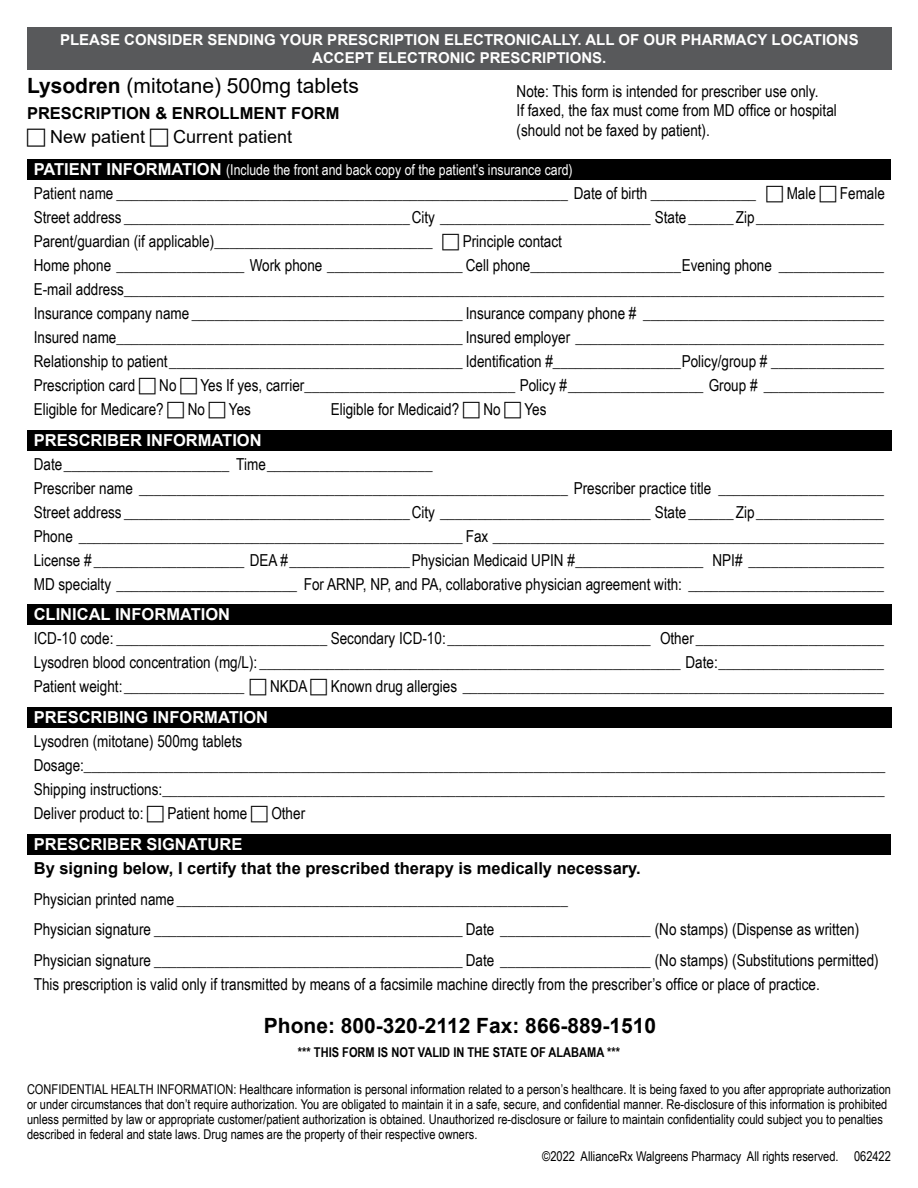
<style>
.page{position:relative;width:918px;height:1188px;background:#fff}
.page>*{position:absolute;margin:0;border:0;box-sizing:border-box;transform-origin:0 0}
.t1{font:700 21px "Arial";color:#000}
.t2{font:21px "Arial";color:#000}
.t3{font:18px "Arial";color:#000}
.t4{font:16.5px/24px "Arial Narrow";color:#000}
.t5{font:700 16.5px "Arial";color:#000}
.t6{font:700 16.5px "Arial";color:#fff}
.t7{font:700 15px/18px "Arial";color:#fff;text-align:center}
.t8{font:15px "Arial Narrow";color:#fff}
.t9{font:13.5px/15px "Arial Narrow";color:#000}
.t10{font:700 13.5px "Arial Narrow";color:#000}
.s1{font-weight:700}
.s2{font-family:"Arial";font-weight:700;font-size:16.5px}
</style>
<div class="page">
<div style="left:27px;top:604px;width:865px;height:20px;background:#000"></div>
<div style="left:27px;top:707px;width:865px;height:20px;background:#000"></div>
<div style="left:27px;top:834px;width:864px;height:20px;background:#000"></div>
<div style="left:27px;top:159px;width:864px;height:20px;background:#000"></div>
<div style="left:27px;top:430px;width:865px;height:20px;background:#000"></div>
<div style="left:27px;top:27px;width:865px;height:42px;background:#58595b"></div>
<p class="t7" style="left:60px;top:31px;width:800px">PLEASE CONSIDER SENDING YOUR PRESCRIPTION ELECTRONICALLY. ALL OF OUR PHARMACY LOCATIONS<br>ACCEPT ELECTRONIC PRESCRIPTIONS.</p>
<p class="t2" style="left:27px;top:71px;width:333px"><span class="s1">Lysodren</span> (mitotane) 500mg tablets</p>
<p class="t5" style="left:27px;top:102px;width:314px">PRESCRIPTION &amp; ENROLLMENT FORM</p>
<p class="t3" style="left:50px;top:124px;width:97px">New patient</p>
<p class="t3" style="left:173px;top:124px;width:121px">Current patient</p>
<p class="t8" style="left:34px;top:158px;width:540px"><span class="s2">PATIENT INFORMATION</span> (Include the front and back copy of the patient’s insurance card)</p>
<p class="t4" style="left:34px;top:180px;width:724px">Patient name ____________________________________________________________ Date of birth ______________</p>
<p class="t4" style="left:787px;top:180px;width:31px">Male</p>
<p class="t4" style="left:517px;top:78px;width:303px">Note: This form is intended for prescriber use only.</p>
<p class="t4" style="left:517px;top:100px;width:322px;line-height:19.8px">If faxed, the fax must come from MD office or hospital (should not be faxed by patient).</p>
<p class="t4" style="left:34px;top:180px;width:853px;text-align:justify;text-indent:806px">Female Street address ______________________________________City ____________________________ State ______ Zip_________________ Parent/guardian (if applicable)_____________________________</p>
<p class="t4" style="left:34px;top:228px;width:852px;text-indent:429px">Principle contact<br>Home phone _________________ Work phone __________________ Cell phone____________________Evening phone ______________ E-mail address_____________________________________________________________________________________________________ Insurance company name ____________________________________ Insurance company phone # ________________________________ Insured name______________________________________________ Insured employer _________________________________________ Relationship to patient_______________________________________ Identification #_________________Policy/group # _______________ Prescription card</p>
<p class="t4" style="left:159px;top:372px;width:19px">No</p>
<p class="t4" style="left:200px;top:372px;width:685px">Yes If yes, carrier____________________________ Policy #__________________ Group # ________________</p>
<p class="t4" style="left:34px;top:396px;width:132px">Eligible for Medicare?</p>
<p class="t4" style="left:188px;top:396px;width:19px">No</p>
<p class="t4" style="left:229px;top:396px;width:24px">Yes</p>
<p class="t4" style="left:331px;top:396px;width:130px">Eligible for Medicaid?</p>
<p class="t4" style="left:483px;top:396px;width:19px">No</p>
<p class="t4" style="left:524px;top:396px;width:24px">Yes</p>
<p class="t6" style="left:34px;top:428px;width:229px">PRESCRIBER INFORMATION</p>
<p class="t4" style="left:34px;top:451px;width:852px">Date______________________ Time______________________<br>Prescriber name _________________________________________________________ Prescriber practice title ______________________ Street address ______________________________________City ____________________________ State ______ Zip_________________ Phone ___________________________________________________ Fax ____________________________________________________ License # ____________________ DEA #________________Physician Medicaid UPIN #_________________ NPI# __________________ MD specialty ________________________ For ARNP, NP, and PA, collaborative physician agreement with: __________________________</p>
<p class="t6" style="left:34px;top:603px;width:198px">CLINICAL INFORMATION</p>
<p class="t4" style="left:34px;top:626px;width:852px;text-align:justify">ICD-10 code: ____________________________ Secondary ICD-10:___________________________ Other _________________________ Lysodren blood concentration (mg/L): ________________________________________________________ Date:______________________ Patient weight:________________</p>
<p class="t4" style="left:270px;top:674px;width:39px">NKDA</p>
<p class="t4" style="left:331px;top:674px;width:555px">Known drug allergies ________________________________________________________</p>
<p class="t6" style="left:34px;top:706px;width:236px">PRESCRIBING INFORMATION</p>
<p class="t4" style="left:34px;top:729px;width:853px">Lysodren (mitotane) 500mg tablets Dosage:___________________________________________________________________________________________________________ Shipping instructions:________________________________________________________________________________________________ Deliver product to:</p>
<p class="t4" style="left:168px;top:801px;width:81px">Patient home</p>
<p class="t4" style="left:271px;top:801px;width:35px">Other</p>
<p class="t6" style="left:34px;top:832px;width:210px">PRESCRIBER SIGNATURE</p>
<p class="t5" style="left:34px;top:856px;width:609px">By signing below, I certify that the prescribed therapy is medically necessary.</p>
<p class="t4" style="left:34px;top:883px;width:847px;line-height:30.8px">Physician printed name ____________________________________________________<br>Physician signature _________________________________________ Date ____________________ (No stamps) (Dispense as written)<br>Physician signature _________________________________________ Date ____________________ (No stamps) (Substitutions permitted)</p>
<p class="t4" style="left:34px;top:972px;width:788px">This prescription is valid only if transmitted by means of a facsimile machine directly from the prescriber’s office or place of practice.</p>
<p class="t1" style="left:264px;top:1011px;width:394px">Phone: 800-320-2112 Fax: 866-889-1510</p>
<p class="t10" style="left:298px;top:1042px;width:324px">*** THIS FORM IS NOT VALID IN THE STATE OF ALABAMA ***</p>
<p class="t9" style="left:27px;top:1081px;width:866px">CONFIDENTIAL HEALTH INFORMATION: Healthcare information is personal information related to a person’s healthcare. It is being faxed to you after appropriate authorization or under circumstances that don’t require authorization. You are obligated to maintain it in a safe, secure, and confidential manner. Re-disclosure of this information is prohibited unless permitted by law or appropriate customer/patient authorization is obtained. Unauthorized re-disclosure or failure to maintain confidentiality could subject you to penalties described in federal and state laws. Drug names are the property of their respective owners.</p>
<p class="t9" style="left:542px;top:1148px;width:350px">©2022 AllianceRx Walgreens Pharmacy All rights reserved. 062422</p>
</div>
